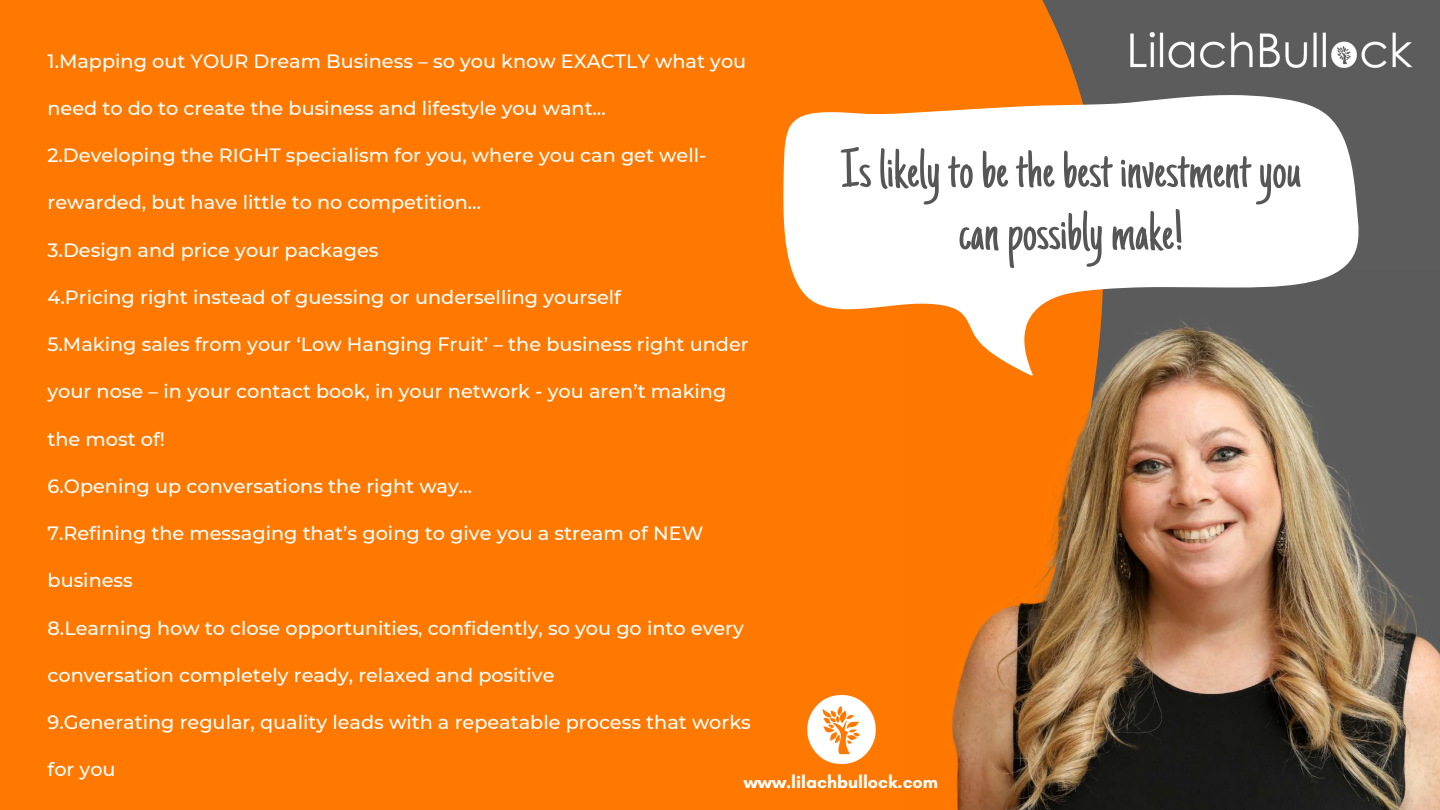
<style>
.page{position:relative;width:1440px;height:810px;background:#5c5c5c}
.page>*{position:absolute;margin:0;border:0;box-sizing:border-box;transform-origin:0 0}
.t1{font:56.2px/62.2px "Just Another Hand";color:#565656;text-align:center}
.t2{font:500 19.2px "Montserrat";color:#fff}
.t3{font:700 18px "Glacial Indifference";color:#fff}
</style>
<div class="page">
<div style="left:0;top:0;width:1081px;height:810px;background:#ff7900"></div>
<img style="left:902px;top:376px;width:538px;height:434px">
<svg style="left:783px;top:95px;width:576px;height:281px;background:#e6d0bb"></svg>
<img style="left:1130px;top:32px;width:283px;height:36px">
<img style="left:805px;top:693px;width:72px;height:72px">
<p class="t2" style="left:48px;top:49px;width:700px">1.Mapping out YOUR Dream Business – so you know EXACTLY what you</p>
<p class="t2" style="left:48px;top:96px;width:560px">need to do to create the business and lifestyle you want…</p>
<p class="t2" style="left:48px;top:143px;width:660px">2.Developing the RIGHT specialism for you, where you can get well-</p>
<p class="t2" style="left:48px;top:191px;width:435px">rewarded, but have little to no competition…</p>
<p class="t2" style="left:48px;top:238px;width:332px">3.Design and price your packages</p>
<p class="t2" style="left:48px;top:285px;width:575px">4.Pricing right instead of guessing or underselling yourself</p>
<p class="t2" style="left:48px;top:332px;width:703px">5.Making sales from your ‘Low Hanging Fruit’ – the business right under</p>
<p class="t2" style="left:48px;top:380px;width:680px">your nose – in your contact book, in your network - you aren’t making</p>
<p class="t2" style="left:48px;top:427px;width:119px">the most of!</p>
<p class="t2" style="left:48px;top:474px;width:426px">6.Opening up conversations the right way…</p>
<p class="t2" style="left:48px;top:521px;width:657px">7.Refining the messaging that’s going to give you a stream of NEW</p>
<p class="t2" style="left:48px;top:569px;width:87px">business</p>
<p class="t2" style="left:48px;top:616px;width:698px">8.Learning how to close opportunities, confidently, so you go into every</p>
<p class="t2" style="left:48px;top:663px;width:508px">conversation completely ready, relaxed and positive</p>
<p class="t2" style="left:48px;top:710px;width:705px">9.Generating regular, quality leads with a repeatable process that works</p>
<p class="t2" style="left:48px;top:758px;width:70px">for you</p>
<h1 class="t1" style="left:841px;top:144px;width:462px">Is likely to be the best investment you can possibly make!</h1>
<p class="t3" style="left:744px;top:771px;width:196px">www.lilachbullock.com</p>
</div>
